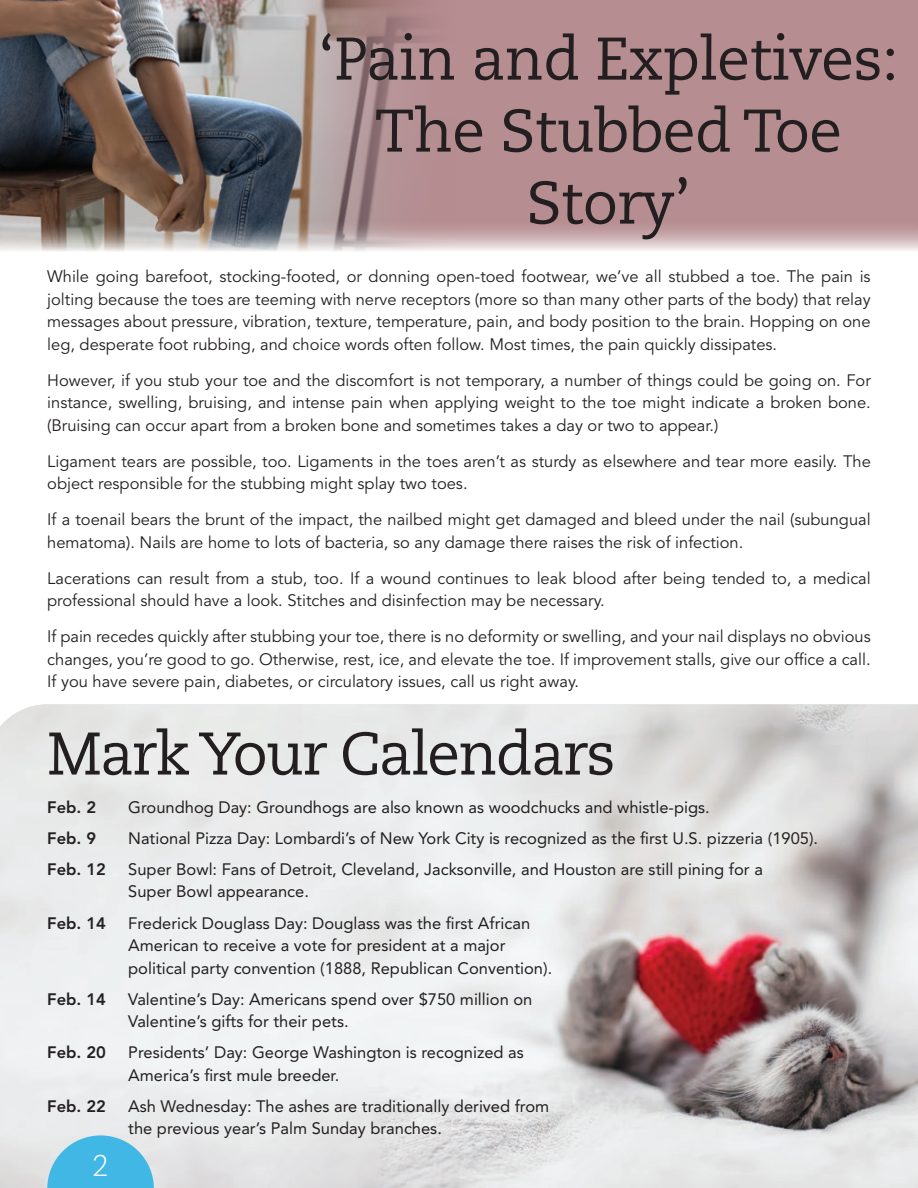
<style>
.page{position:relative;width:918px;height:1188px;background:#fff}
.page>*{position:absolute;margin:0;border:0;box-sizing:border-box;transform-origin:0 0}
.t1{font:60px/72px "Caecilia LT Std";letter-spacing:-.01em;color:#231f20;text-align:center}
.t2{font:60px "Caecilia LT Std";letter-spacing:-.03em;color:#231f20}
.t3{font:300 30px "Caecilia LT Std";color:#fff}
.t4{font:16.5px/22.5px "Avenir LT Std";color:#231f20;text-align:justify}
.t5{font:16.5px/22.5px "Avenir LT Std";color:#231f20}
.t6{font:800 16.5px "Avenir LT Std";color:#231f20}
</style>
<div class="page">
<hr style="left:917px;top:0;width:1px;height:1188px;background:#cecabe">
<img style="left:0;top:704px;width:918px;height:484px">
<div style="left:0;top:0;width:918px;height:263px;background:#b68d91"></div>
<img style="left:0;top:0;width:424px;height:218px">
<svg style="left:0;top:218px;width:918px;height:61px"></svg>
<svg style="left:47px;top:1135px;width:107px;height:53px;background:#66c1e6"></svg>
<h1 class="t1" style="left:318px;top:24px;width:582px">‘Pain and Expletives:<br>The Stubbed Toe<br>Story’</h1>
<p class="t4" style="left:47px;top:266px;width:825px">While going barefoot, stocking-footed, or donning open-toed footwear, we’ve all stubbed a toe. The pain is jolting because the toes are teeming with nerve receptors (more so than many other parts of the body) that relay messages about pressure, vibration, texture, temperature, pain, and body position to the brain. Hopping on one leg, desperate foot rubbing, and choice words often follow. Most times, the pain quickly dissipates.</p>
<p class="t4" style="left:47px;top:369px;width:825px">However, if you stub your toe and the discomfort is not temporary, a number of things could be going on. For instance, swelling, bruising, and intense pain when applying weight to the toe might indicate a broken bone. (Bruising can occur apart from a broken bone and sometimes takes a day or two to appear.)</p>
<p class="t4" style="left:47px;top:450px;width:825px">Ligament tears are possible, too. Ligaments in the toes aren’t as sturdy as elsewhere and tear more easily. The object responsible for the stubbing might splay two toes.</p>
<p class="t4" style="left:47px;top:509px;width:825px">If a toenail bears the brunt of the impact, the nailbed might get damaged and bleed under the nail (subungual hematoma). Nails are home to lots of bacteria, so any damage there raises the risk of infection.</p>
<p class="t4" style="left:47px;top:567px;width:825px">Lacerations can result from a stub, too. If a wound continues to leak blood after being tended to, a medical professional should have a look. Stitches and disinfection may be necessary.</p>
<p class="t4" style="left:47px;top:626px;width:825px">If pain recedes quickly after stubbing your toe, there is no deformity or swelling, and your nail displays no obvious changes, you’re good to go. Otherwise, rest, ice, and elevate the toe. If improvement stalls, give our office a call.<br>If you have severe pain, diabetes, or circulatory issues, call us right away.</p>
<h1 class="t2" style="left:47px;top:719px;width:570px">Mark Your Calendars</h1>
<p class="t6" style="left:47px;top:797px;width:50px">Feb. 2</p>
<p class="t5" style="left:128px;top:796px;width:583px">Groundhog Day: Groundhogs are also known as woodchucks and whistle-pigs.</p>
<p class="t6" style="left:47px;top:828px;width:50px">Feb. 9</p>
<p class="t5" style="left:128px;top:827px;width:691px">National Pizza Day: Lombardi’s of New York City is recognized as the first U.S. pizzeria (1905).</p>
<p class="t6" style="left:47px;top:859px;width:60px">Feb. 12</p>
<p class="t5" style="left:128px;top:858px;width:636px">Super Bowl: Fans of Detroit, Cleveland, Jacksonville, and Houston are still pining for a<br>Super Bowl appearance.</p>
<p class="t6" style="left:47px;top:913px;width:60px">Feb. 14</p>
<p class="t5" style="left:128px;top:912px;width:426px">Frederick Douglass Day: Douglass was the first African<br>American to receive a vote for president at a major political party convention (1888, Republican Convention).</p>
<p class="t6" style="left:47px;top:989px;width:60px">Feb. 14</p>
<p class="t5" style="left:128px;top:988px;width:406px">Valentine’s Day: Americans spend over $750 million on<br>Valentine’s gifts for their pets.</p>
<p class="t6" style="left:47px;top:1043px;width:60px">Feb. 20</p>
<p class="t5" style="left:128px;top:1041px;width:397px">Presidents’ Day: George Washington is recognized as<br>America’s first mule breeder.</p>
<p class="t6" style="left:47px;top:1096px;width:60px">Feb. 22</p>
<p class="t5" style="left:128px;top:1095px;width:423px">Ash Wednesday: The ashes are traditionally derived from the previous year’s Palm Sunday branches.</p>
<h2 class="t3" style="left:92px;top:1149px;width:18px">2</h2>
</div>
